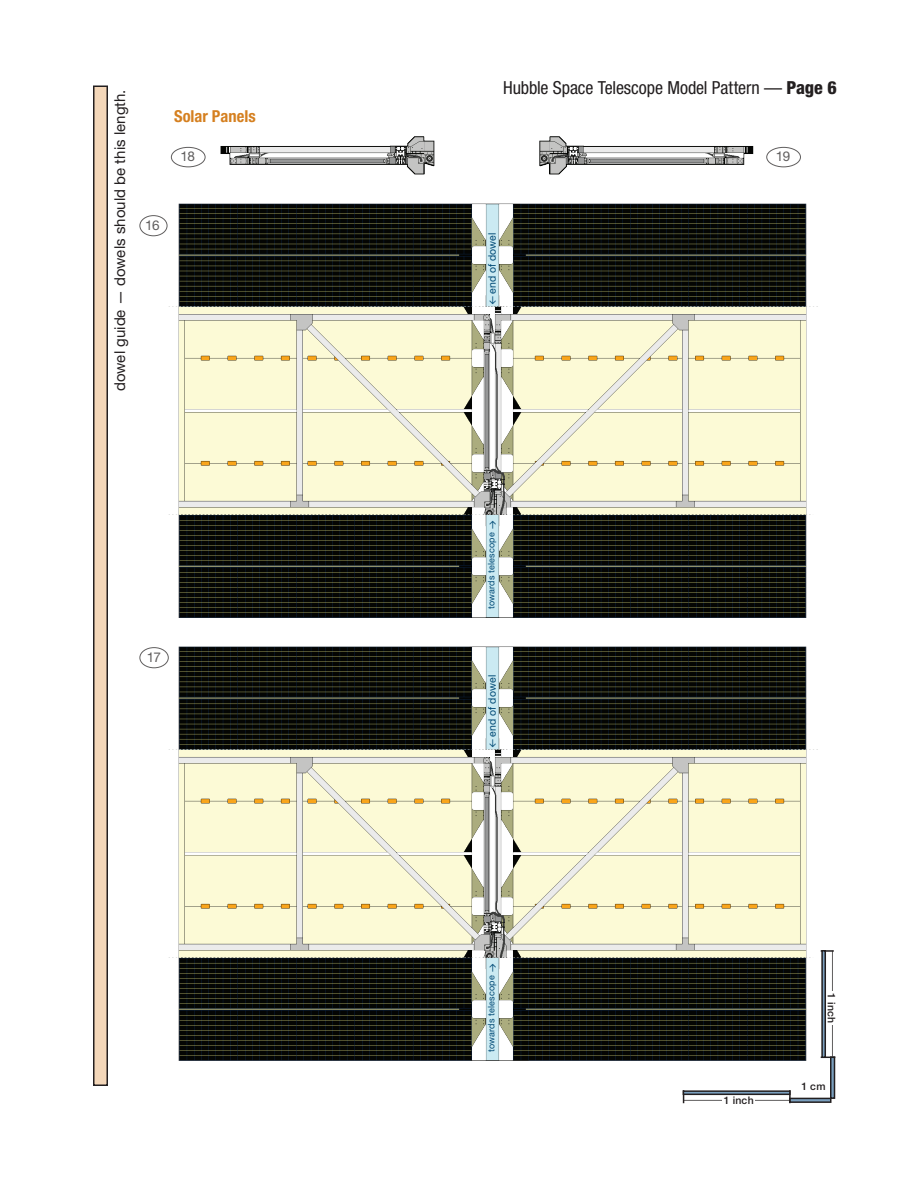
<style>
.page{position:relative;width:918px;height:1188px;background:#fff}
.page>*{position:absolute;margin:0;border:0;box-sizing:border-box;transform-origin:0 0}
.t1{font:condensed 18px "Helvetica Neue LT Std";letter-spacing:-.005em;color:#231f20}
.Section_Labels{font:700 condensed 16.5px "Helvetica Neue LT Std";color:#d58020}
.tags{font:15px "Helvetica Neue LT Std";letter-spacing:.005em;color:#231f20}
.numbers{font:13.5px "Helvetica Neue LT Std";letter-spacing:-.045em;color:#605e5e}
.numbers-glued{font:10.5px "Helvetica Neue LT Std";letter-spacing:.015em;color:#004975}
.t2{font:500 10.5px "Helvetica Neue LT Std";letter-spacing:.02em;color:#231f20}
.numbers-glued-2{font:9px "Helvetica Neue LT Std";letter-spacing:.02em;color:#004975}
.s1{font-weight:800}
</style>
<div class="page">
<hr style="left:832px;top:951px;width:1px;height:106px;background:#605e5e">
<div style="left:822px;top:991px;width:13px;height:33px;background:#fff"></div>
<div style="left:830px;top:1056px;width:5px;height:43px;border:2px solid #231f20"></div>
<svg style="left:826px;top:950px;width:8px;height:2px"></svg>
<div style="left:821px;top:950px;width:5px;height:108px;border:2px solid #231f20"></div>
<hr style="left:683px;top:1100px;width:106px;height:1px;background:#605e5e">
<div style="left:723px;top:1096px;width:32px;height:12px;background:#fff"></div>
<div style="left:789px;top:1098px;width:43px;height:5px;border:2px solid #231f20"></div>
<svg style="left:789px;top:1095px;width:2px;height:8px"></svg>
<div style="left:683px;top:1090px;width:108px;height:5px;border:2px solid #231f20"></div>
<img style="left:140px;top:136px;width:678px;height:925px">
<div style="left:171px;top:147px;width:34px;height:20px;background:#fff;border-radius:50%"></div>
<div style="left:171px;top:147px;width:35px;height:20px;border:1px solid #605e5e;border-radius:50%"></div>
<div style="left:767px;top:147px;width:33px;height:20px;background:#fff;border-radius:50%"></div>
<div style="left:766px;top:147px;width:35px;height:20px;border:1px solid #605e5e;border-radius:50%"></div>
<div style="left:140px;top:216px;width:27px;height:20px;background:#fff;border-radius:50%"></div>
<div style="left:140px;top:215px;width:27px;height:21px;border:1px solid #605e5e;border-radius:50%"></div>
<div style="left:140px;top:648px;width:28px;height:20px;background:#fff;border-radius:50%"></div>
<div style="left:140px;top:647px;width:29px;height:21px;border:1px solid #605e5e;border-radius:50%"></div>
<div style="left:94px;top:86px;width:13px;height:999px;background:#f4d7b9"></div>
<div style="left:93px;top:86px;width:15px;height:1000px;border:2px solid #231f20"></div>
<svg style="left:489px;top:296px;width:7px;height:8px"></svg>
<svg style="left:489px;top:521px;width:7px;height:8px"></svg>
<svg style="left:489px;top:739px;width:7px;height:8px"></svg>
<svg style="left:489px;top:964px;width:7px;height:8px"></svg>
<p class="tags" style="left:111px;top:391px;width:303px;rotate:-90deg">dowel guide — dowels should be this length.</p>
<p class="Section_Labels" style="left:174px;top:107px;width:83px">Solar Panels</p>
<p class="t1" style="left:503px;top:77px;width:335px">Hubble Space Telescope Model Pattern — <span class="s1">Page 6</span></p>
<p class="numbers" style="left:181px;top:149px;width:16px">18</p>
<p class="numbers" style="left:776px;top:149px;width:16px">19</p>
<p class="numbers" style="left:145px;top:217px;width:16px">16</p>
<p class="numbers-glued" style="left:486px;top:294px;width:63px;rotate:-90deg">end of dowel</p>
<p class="numbers" style="left:147px;top:649px;width:16px">17</p>
<p class="numbers-glued-2" style="left:486px;top:609px;width:78px;rotate:-90deg">towards telescope</p>
<p class="numbers-glued" style="left:486px;top:737px;width:63px;rotate:-90deg">end of dowel</p>
<p class="numbers-glued-2" style="left:486px;top:1052px;width:78px;rotate:-90deg">towards telescope</p>
<p class="t2" style="left:724px;top:1094px;width:31px">1 inch</p>
<p class="t2" style="left:838px;top:993px;width:31px;rotate:90deg">1 inch</p>
<p class="t2" style="left:802px;top:1080px;width:25px">1 cm</p>
</div>
